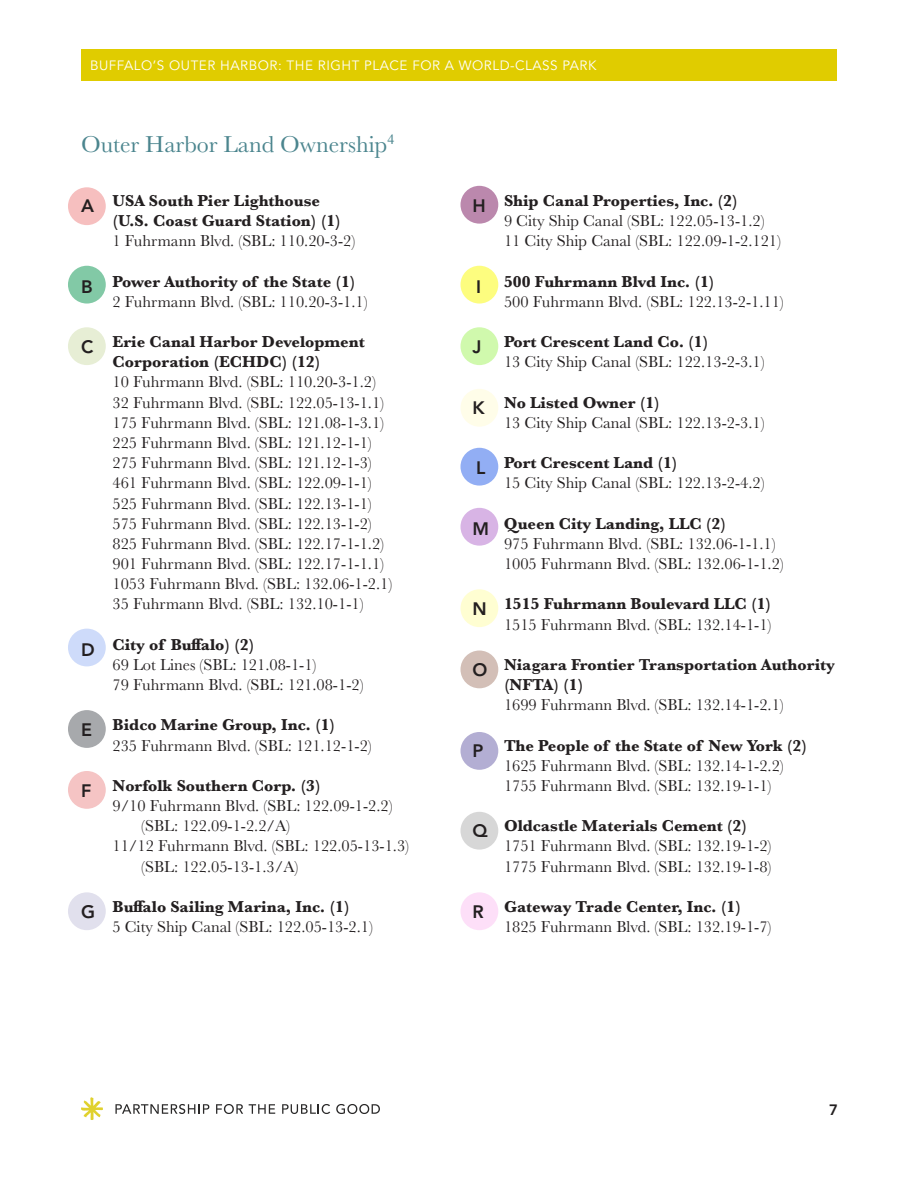
<style>
.page{position:relative;width:918px;height:1188px;background:#fff}
.page>*{position:absolute;margin:0;border:0;box-sizing:border-box;transform-origin:0 0}
.t1{font:23.85px "Baskerville";color:#4b858e}
.t2{font:800 18px "Avenir LT Std";color:#231f20}
.t3{font:16.5px/20.1px "Baskerville";color:#231f20}
.t4{font:700 16.5px/20.1px "Baskerville";color:#231f20}
.t5{font:800 15px "Avenir LT Std";color:#231f20}
.t6{font:13.5px "Avenir LT Std";letter-spacing:.04em;color:#fff}
.s1{font-family:"Avenir LT Std";font-weight:800;font-size:18px}
.s2{font-weight:700}
</style>
<div class="page">
<div style="left:81px;top:50px;width:756px;height:31px;background:#e0cc00"></div>
<svg style="left:115px;top:1104px;width:94px;height:10px"></svg>
<svg style="left:216px;top:1104px;width:27px;height:10px"></svg>
<svg style="left:249px;top:1104px;width:26px;height:10px"></svg>
<svg style="left:282px;top:1104px;width:48px;height:10px"></svg>
<svg style="left:336px;top:1104px;width:44px;height:10px"></svg>
<svg style="left:81px;top:1097px;width:22px;height:23px"></svg>
<div style="left:68px;top:187px;width:38px;height:38px;background:#f6bfbf;border-radius:50%"></div>
<div style="left:461px;top:186px;width:37px;height:38px;background:#bb88ad;border-radius:50%"></div>
<div style="left:461px;top:389px;width:37px;height:38px;background:#fffde9;border-radius:50%"></div>
<div style="left:68px;top:266px;width:38px;height:38px;background:#82c9a6;border-radius:50%"></div>
<div style="left:461px;top:266px;width:37px;height:38px;background:#fdfd7f;border-radius:50%"></div>
<div style="left:461px;top:448px;width:37px;height:38px;background:#92aef4;border-radius:50%"></div>
<div style="left:68px;top:327px;width:38px;height:38px;background:#e7eed5;border-radius:50%"></div>
<div style="left:461px;top:327px;width:37px;height:38px;background:#d0f9ad;border-radius:50%"></div>
<div style="left:461px;top:508px;width:37px;height:38px;background:#d8b4e5;border-radius:50%"></div>
<div style="left:461px;top:589px;width:37px;height:38px;background:#fffed2;border-radius:50%"></div>
<div style="left:461px;top:651px;width:37px;height:37px;background:#d3bfb7;border-radius:50%"></div>
<div style="left:461px;top:732px;width:37px;height:38px;background:#b3aed3;border-radius:50%"></div>
<div style="left:461px;top:812px;width:37px;height:38px;background:#d7d7d7;border-radius:50%"></div>
<div style="left:461px;top:892px;width:37px;height:38px;background:#fddff8;border-radius:50%"></div>
<div style="left:68px;top:629px;width:38px;height:37px;background:#cedbfa;border-radius:50%"></div>
<div style="left:68px;top:710px;width:38px;height:38px;background:#a7a9ac;border-radius:50%"></div>
<div style="left:68px;top:771px;width:38px;height:38px;background:#f5c4c4;border-radius:50%"></div>
<div style="left:68px;top:892px;width:38px;height:38px;background:#e1e0ed;border-radius:50%"></div>
<p class="t6" style="left:90px;top:58px;width:508px">BUFFALO’S OUTER HARBOR: THE RIGHT PLACE FOR A WORLD-CLASS PARK</p>
<h1 class="t1" style="left:81px;top:129px;width:315px">Outer Harbor Land Ownership<sup>4</sup></h1>
<p class="t4" style="left:112px;top:191px;width:230px;text-indent:-32px"><span class="s1">A</span> USA South Pier Lighthouse (U.S. Coast Guard Station) (1)</p>
<p class="t3" style="left:112px;top:231px;width:244px">1 Fuhrmann Blvd. (SBL: 110.20-3-2)</p>
<p class="t3" style="left:112px;top:271px;width:257px;text-indent:-32px"><span class="s1">B</span> <span class="s2">Power Authority of the State (1)<br></span>2 Fuhrmann Blvd. (SBL: 110.20-3-1.1)</p>
<p class="t4" style="left:112px;top:332px;width:254px;text-indent:-32px"><span class="s1">C</span> Erie Canal Harbor Development<br>Corporation (ECHDC) (12)</p>
<p class="t3" style="left:112px;top:372px;width:281px">10 Fuhrmann Blvd. (SBL: 110.20-3-1.2)<br>32 Fuhrmann Blvd. (SBL: 122.05-13-1.1)<br>175 Fuhrmann Blvd. (SBL: 121.08-1-3.1)<br>225 Fuhrmann Blvd. (SBL: 121.12-1-1)<br>275 Fuhrmann Blvd. (SBL: 121.12-1-3)<br>461 Fuhrmann Blvd. (SBL: 122.09-1-1)<br>525 Fuhrmann Blvd. (SBL: 122.13-1-1)<br>575 Fuhrmann Blvd. (SBL: 122.13-1-2)<br>825 Fuhrmann Blvd. (SBL: 122.17-1-1.2)<br>901 Fuhrmann Blvd. (SBL: 122.17-1-1.1)<br>1053 Fuhrmann Blvd. (SBL: 132.06-1-2.1)<br>35 Fuhrmann Blvd. (SBL: 132.10-1-1)</p>
<p class="t3" style="left:112px;top:635px;width:253px;text-indent:-32px"><span class="s1">D</span> <span class="s2">City of Buffalo) (2)<br></span>69 Lot Lines (SBL: 121.08-1-1)<br>79 Fuhrmann Blvd. (SBL: 121.08-1-2)</p>
<p class="t3" style="left:112px;top:715px;width:261px;text-indent:-32px"><span class="s1">E</span> <span class="s2">Bidco Marine Group, Inc. (1)<br></span>235 Fuhrmann Blvd. (SBL: 121.12-1-2)</p>
<p class="t4" style="left:81px;top:776px;width:241px"><span class="s1">F</span> Norfolk Southern Corp. (3)</p>
<p class="t3" style="left:112px;top:796px;width:282px">9/10 Fuhrmann Blvd. (SBL: 122.09-1-2.2)</p>
<p class="t3" style="left:141px;top:816px;width:150px">(SBL: 122.09-1-2.2/A)</p>
<p class="t3" style="left:112px;top:836px;width:298px">11/12 Fuhrmann Blvd. (SBL: 122.05-13-1.3)</p>
<p class="t3" style="left:141px;top:857px;width:159px">(SBL: 122.05-13-1.3/A)</p>
<p class="t3" style="left:112px;top:897px;width:262px;text-indent:-32px"><span class="s1">G</span> <span class="s2">Buffalo Sailing Marina, Inc. (1)<br></span>5 City Ship Canal (SBL: 122.05-13-2.1)</p>
<p class="t3" style="left:504px;top:191px;width:279px;text-indent:-32px"><span class="s1">H</span> <span class="s2">Ship Canal Properties, Inc. (2)<br></span>9 City Ship Canal (SBL: 122.05-13-1.2)<br>11 City Ship Canal (SBL: 122.09-1-2.121)</p>
<p class="t2" style="left:476px;top:276px;width:6px">I</p>
<p class="t4" style="left:504px;top:271px;width:212px">500 Fuhrmann Blvd Inc. (1)</p>
<p class="t3" style="left:504px;top:292px;width:281px">500 Fuhrmann Blvd. (SBL: 122.13-2-1.11)</p>
<p class="t2" style="left:472px;top:336px;width:10px">J</p>
<p class="t4" style="left:504px;top:332px;width:206px">Port Crescent Land Co. (1)</p>
<p class="t3" style="left:504px;top:352px;width:262px">13 City Ship Canal (SBL: 122.13-2-3.1)</p>
<p class="t3" style="left:504px;top:392px;width:262px;text-indent:-32px"><span class="s1">K</span> <span class="s2">No Listed Owner (1)<br></span>13 City Ship Canal (SBL: 122.13-2-3.1)</p>
<p class="t3" style="left:504px;top:453px;width:262px;text-indent:-28px"><span class="s1">L</span> <span class="s2">Port Crescent Land (1)<br></span>15 City Ship Canal (SBL: 122.13-2-4.2)</p>
<p class="t3" style="left:504px;top:514px;width:281px;text-indent:-32px"><span class="s1">M</span> <span class="s2">Queen City Landing, LLC (2)<br></span>975 Fuhrmann Blvd. (SBL: 132.06-1-1.1)<br>1005 Fuhrmann Blvd. (SBL: 132.06-1-1.2)</p>
<p class="t3" style="left:472px;top:594px;width:301px;text-align:right"><span class="s1">N</span> <span class="s2">1515 Fuhrmann Boulevard LLC (1)<br></span>1515 Fuhrmann Blvd. (SBL: 132.14-1-1)</p>
<p class="t4" style="left:504px;top:655px;width:332px;text-indent:-32px"><span class="s1">O</span> Niagara Frontier Transportation Authority (NFTA) (1)</p>
<p class="t3" style="left:504px;top:695px;width:281px">1699 Fuhrmann Blvd. (SBL: 132.14-1-2.1)</p>
<p class="t3" style="left:472px;top:735px;width:336px;text-align:center"><span class="s1">P</span> <span class="s2">The People of the State of New York (2)<br></span>1625 Fuhrmann Blvd. (SBL: 132.14-1-2.2)<br>1755 Fuhrmann Blvd. (SBL: 132.19-1-1)</p>
<p class="t3" style="left:504px;top:816px;width:269px;text-indent:-32px"><span class="s1">Q</span> <span class="s2">Oldcastle Materials Cement (2)<br></span>1751 Fuhrmann Blvd. (SBL: 132.19-1-2)<br>1775 Fuhrmann Blvd. (SBL: 132.19-1-8)</p>
<p class="t3" style="left:504px;top:897px;width:269px;text-indent:-32px"><span class="s1">R</span> <span class="s2">Gateway Trade Center, Inc. (1)<br></span>1825 Fuhrmann Blvd. (SBL: 132.19-1-7)</p>
<p class="t5" style="left:829px;top:1101px;width:10px">7</p>
</div>
